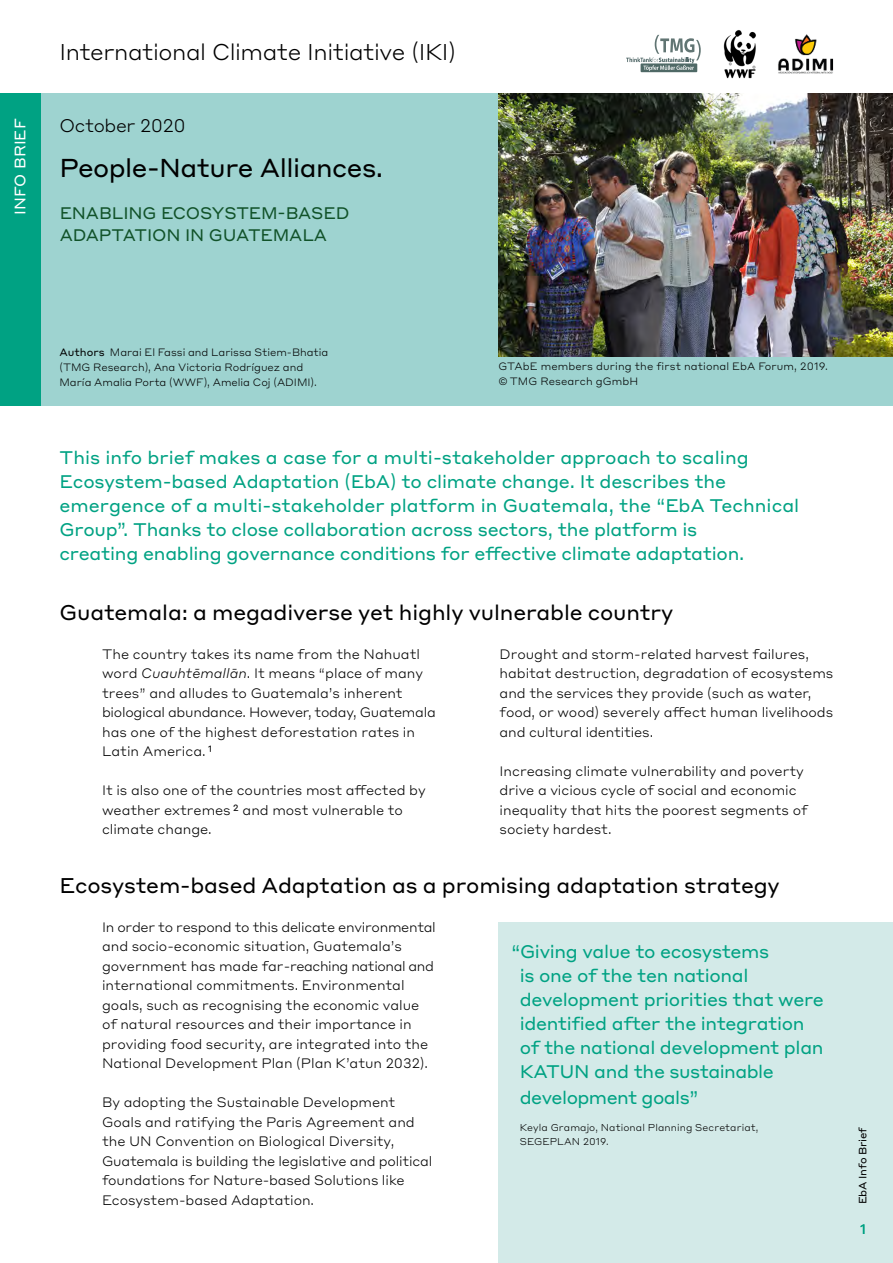
<style>
.page{position:relative;width:893px;height:1263px;background:#fff}
.page>*{position:absolute;margin:0;border:0;box-sizing:border-box;transform-origin:0 0}
.Subhead{font:25.5px "Styrene A";letter-spacing:-.02em;color:#000}
.Subhead-2{font:300 22.5px "Styrene A";letter-spacing:-.02em;color:#000}
.t1{font:21px "Styrene A";letter-spacing:-.01em;color:#000}
.Copy_text___ENG____r{font:18px/24px "Styrene A";letter-spacing:-.015em;color:#00a283}
.Subhead-3{font:300 18px "Styrene A";letter-spacing:-.02em;color:#000}
.Subhead-4{font:16.5px/22.5px "Styrene A";letter-spacing:-.01em;color:#115229}
.Subhead-5{font:15px "Styrene A";color:#fff}
.t2{font:300 13.5px/19.5px "Styrene A";letter-spacing:-.005em;color:#000}
.Subhead-6{font:13.5px "Styrene A";color:#00a283}
.Fine_Print{font:300 10.5px/15px "Styrene A";letter-spacing:-.005em;color:#000}
.t3{font:10.5px "Styrene A";letter-spacing:-.02em;color:#000}
.Fine_Print-2{font:300 9.75px/14.2px "Styrene A";letter-spacing:.01em;color:#000}
.s1{font-weight:400}
.s2{font-style:italic}
.s3{font-size:15px}
</style>
<div class="page">
<div style="left:498px;top:923px;width:395px;height:340px;background:#d3eae8"></div>
<div style="left:0;top:93px;width:893px;height:312px;background:#9ed3d0"></div>
<div style="left:0;top:93px;width:40px;height:312px;background:#00a283"></div>
<img style="left:498px;top:93px;width:395px;height:263px">
<div style="left:641px;top:63px;width:56px;height:9px;background:#4f6966"></div>
<svg style="left:626px;top:35px;width:75px;height:36px"></svg>
<img style="left:723px;top:30px;width:33px;height:49px">
<img style="left:778px;top:34px;width:56px;height:40px">
<p class="Subhead-5" style="left:8px;top:215px;width:98px;rotate:-90deg">INFO BRIEF</p>
<p class="Subhead-2" style="left:60px;top:33px;width:398px">International Climate Initiative (IKI)</p>
<p class="Subhead-3" style="left:60px;top:111px;width:128px">October 2020</p>
<p class="Subhead" style="left:60px;top:146px;width:325px">People-Nature Alliances.</p>
<p class="Subhead-4" style="left:60px;top:200px;width:291px">ENABLING ECOSYSTEM-BASED<br>ADAPTATION IN GUATEMALA</p>
<p class="Fine_Print" style="left:60px;top:343px;width:270px"><span class="s1">Authors</span> Marai El Fassi and Larissa Stiem-Bhatia (TMG Research), Ana Victoria Rodríguez and<br>María Amalia Porta (WWF), Amelia Coj (ADIMI).</p>
<p class="Fine_Print" style="left:498px;top:358px;width:331px">GTAbE members during the first national EbA Forum, 2019.</p>
<p class="Fine_Print" style="left:498px;top:373px;width:141px">© TMG Research gGmbH</p>
<p class="Copy_text___ENG____r" style="left:60px;top:444px;width:741px">This info brief makes a case for a multi-stakeholder approach to scaling Ecosystem-based Adaptation (EbA) to climate change. It describes the emergence of a multi-stakeholder platform in Guatemala, the “EbA Technical Group”. Thanks to close collaboration across sectors, the platform is<br>creating enabling governance conditions for effective climate adaptation.</p>
<p class="t1" style="left:60px;top:594px;width:615px">Guatemala: a megadiverse yet highly vulnerable country</p>
<p class="t2" style="left:102px;top:643px;width:335px">The country takes its name from the Nahuatl word <span class="s2">Cuauhtēmallān</span>. It means “place of many trees” and alludes to Guatemala’s inherent biological abundance. However, today, Guatemala has one of the highest deforestation rates in Latin America. <span class="s3">1</span></p>
<p class="t2" style="left:102px;top:779px;width:325px">It is also one of the countries most affected by weather extremes <span class="s3">2</span> and most vulnerable to climate change.</p>
<p class="t2" style="left:500px;top:643px;width:335px">Drought and storm-related harvest failures, habitat destruction, degradation of ecosystems and the services they provide (such as water, food, or wood) severely affect human livelihoods and cultural identities.</p>
<p class="t2" style="left:500px;top:760px;width:309px">Increasing climate vulnerability and poverty drive a vicious cycle of social and economic inequality that hits the poorest segments of society hardest.</p>
<p class="t1" style="left:60px;top:867px;width:722px">Ecosystem-based Adaptation as a promising adaptation strategy</p>
<p class="t2" style="left:102px;top:916px;width:335px">In order to respond to this delicate environmental and socio-economic situation, Guatemala’s government has made far-reaching national and international commitments. Environmental goals, such as recognising the economic value of natural resources and their importance in providing food security, are integrated into the National Development Plan (Plan K’atun 2032).</p>
<p class="t2" style="left:102px;top:1091px;width:332px">By adopting the Sustainable Development Goals and ratifying the Paris Agreement and the UN Convention on Biological Diversity, Guatemala is building the legislative and political foundations for Nature-based Solutions like Ecosystem-based Adaptation.</p>
<p class="Copy_text___ENG____r" style="left:520px;top:938px;width:306px;text-indent:-8px">“Giving value to ecosystems<br>is one of the ten national development priorities that were identified after the integration of the national development plan<br>KATUN and the sustainable</p>
<p class="Copy_text___ENG____r" style="left:520px;top:1084px;width:180px">development goals”</p>
<p class="Fine_Print-2" style="left:520px;top:1120px;width:240px">Keyla Gramajo, National Planning Secretariat,<br>SEGEPLAN 2019.</p>
<p class="t3" style="left:854px;top:1204px;width:79px;rotate:-90deg">EbA Info Brief</p>
<p class="Subhead-6" style="left:860px;top:1218px;width:8px">1</p>
</div>
